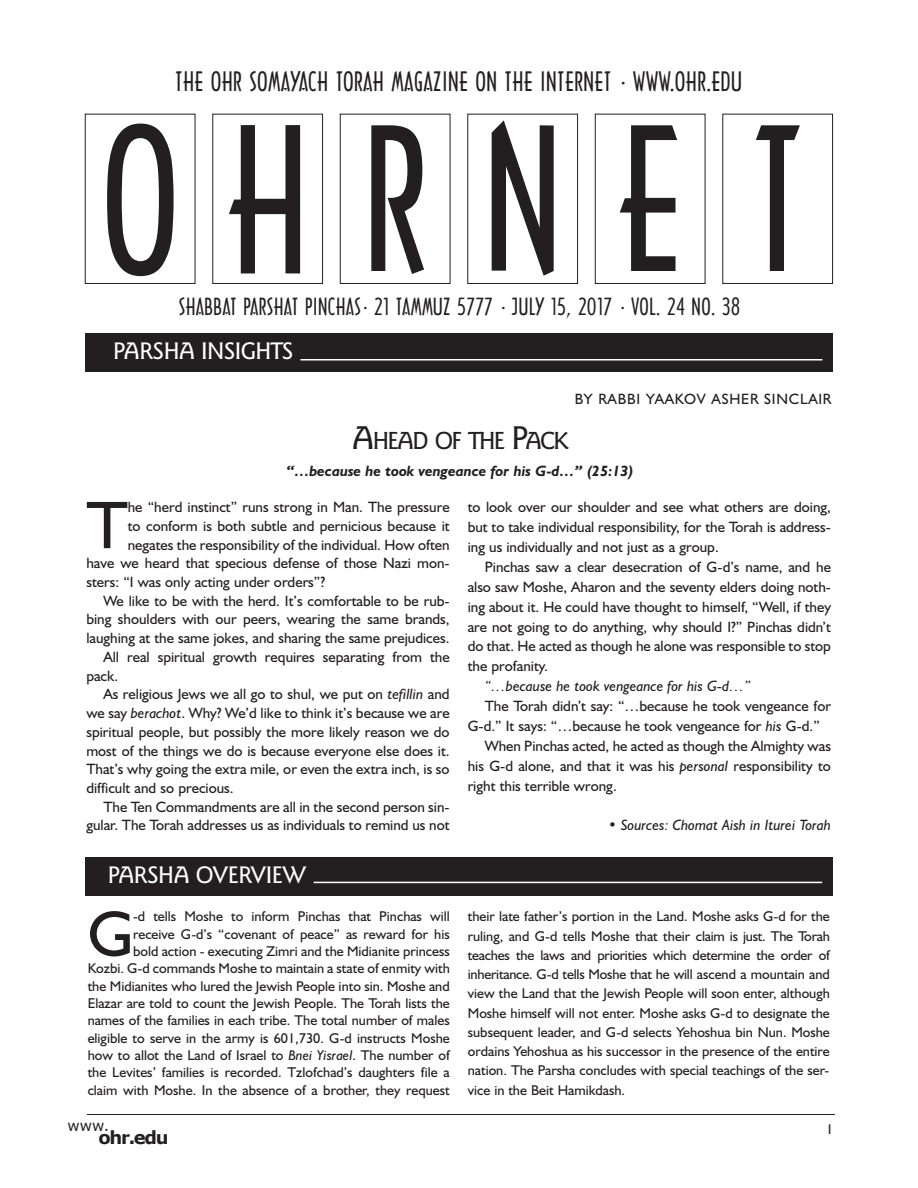
<style>
.page{position:relative;width:918px;height:1188px;background:#fff}
.page>*{position:absolute;margin:0;border:0;box-sizing:border-box;transform-origin:0 0}
.t1{font:189px "Architecture Plain";color:#231f20}
.t2{font:67.65px "Humanist 521 BT";color:#231f20}
.t3{font:64.35px "Humanist 521 BT";color:#231f20}
.t4{font:25.5px "Architecture Plain";letter-spacing:.015em;color:#231f20}
.t5{font:500 24.75px "Goudy Sans IT Cby BT";letter-spacing:-.07em;color:#231f20}
.t6{font:500 24px "Goudy Sans IT Cby BT";letter-spacing:-.025em;color:#fff}
.t7{font:22.5px "Architecture Plain";letter-spacing:.015em;color:#231f20}
.t8{font:700 18px "Verdana";letter-spacing:-.07em;color:#231f20}
.t9{font:15px/20px "Humanist 521 BT";color:#231f20;text-align:justify}
.t10{font:italic 15px "Humanist 521 BT";color:#231f20}
.t11{font:italic 700 15px "Humanist 521 BT";color:#231f20}
.t12{font:15px "Humanist 521 BT";letter-spacing:.05em;color:#231f20}
.t13{font:15px "Verdana";color:#231f20}
.t14{font:14.25px/17.2px "Humanist 521 BT";color:#231f20;text-align:right}
.s1{font-size:192px}
.s2{font-size:33px}
.s3{font-style:italic}
</style>
<div class="page">
<div style="left:85px;top:114px;width:110px;height:170px;border:1px solid #231f20"></div>
<div style="left:212px;top:114px;width:111px;height:170px;border:1px solid #231f20"></div>
<div style="left:340px;top:114px;width:110px;height:170px;border:1px solid #231f20"></div>
<div style="left:467px;top:114px;width:111px;height:170px;border:1px solid #231f20"></div>
<div style="left:595px;top:114px;width:110px;height:170px;border:1px solid #231f20"></div>
<div style="left:722px;top:114px;width:111px;height:170px;border:1px solid #231f20"></div>
<hr style="left:87px;top:1114px;width:748px;height:1px;background:#231f20">
<div style="left:85px;top:334px;width:748px;height:38px;background:#231f20"></div>
<hr style="left:300px;top:359px;width:522px;height:2px;background:#fff">
<div style="left:85px;top:858px;width:748px;height:38px;background:#231f20"></div>
<hr style="left:314px;top:882px;width:508px;height:1px;background:#fff">
<h3 class="t4" style="left:175px;top:67px;width:568px">THE OHR SOMAYACH TORAH MAGAZINE ON THE INTERNET • WWW.OHR.EDU</h3>
<h1 class="t1" style="left:100px;top:95px;width:706px"><span class="s1">OH</span>RNET</h1>
<h3 class="t7" style="left:179px;top:294px;width:563px">SHABBAT PARSHAT PINCHAS• 21 TAMMUZ 5777 • JULY 15, 2017 • VOL. 24 NO. 38</h3>
<h3 class="t6" style="left:113px;top:337px;width:182px">PARSHA INSIGHTS</h3>
<p class="t12" style="left:575px;top:390px;width:258px">BY RABBI YAAKOV ASHER SINCLAIR</p>
<h3 class="t5" style="left:352px;top:426px;width:218px"><span class="s2">A</span>HEAD OF THE <span class="s2">P</span>ACK</h3>
<p class="t11" style="left:287px;top:462px;width:349px">“…because he took vengeance for his G-d…” (25:13)</p>
<h2 class="t2" style="left:86px;top:485px;width:43px">T</h2>
<p class="t9" style="left:128px;top:497px;width:323px">he “herd instinct” runs strong in Man. The pressure</p>
<p class="t9" style="left:128px;top:516px;width:323px">to conform is both subtle and pernicious because it</p>
<p class="t9" style="left:128px;top:534px;width:323px">negates the responsibility of the individual. How often</p>
<p class="t9" style="left:86px;top:553px;width:365px">have we heard that specious defense of those Nazi mon-</p>
<p class="t9" style="left:86px;top:572px;width:240px">sters: “I was only acting under orders”?</p>
<p class="t9" style="left:103px;top:591px;width:348px">We like to be with the herd. It’s comfortable to be rub-</p>
<p class="t9" style="left:86px;top:609px;width:365px">bing shoulders with our peers, wearing the same brands,</p>
<p class="t9" style="left:86px;top:628px;width:365px">laughing at the same jokes, and sharing the same prejudices.</p>
<p class="t9" style="left:103px;top:647px;width:348px">All real spiritual growth requires separating from the</p>
<p class="t9" style="left:86px;top:665px;width:33px">pack.</p>
<p class="t9" style="left:103px;top:684px;width:348px">As religious Jews we all go to shul, we put on <span class="s3">tefillin</span> and</p>
<p class="t9" style="left:86px;top:703px;width:365px">we say <span class="s3">berachot</span>. Why? We’d like to think it’s because we are</p>
<p class="t9" style="left:86px;top:722px;width:365px">spiritual people, but possibly the more likely reason we do</p>
<p class="t9" style="left:86px;top:740px;width:365px">most of the things we do is because everyone else does it.</p>
<p class="t9" style="left:86px;top:759px;width:365px">That’s why going the extra mile, or even the extra inch, is so</p>
<p class="t9" style="left:86px;top:778px;width:149px">difficult and so precious.</p>
<p class="t9" style="left:103px;top:797px;width:348px">The Ten Commandments are all in the second person sin-</p>
<p class="t9" style="left:86px;top:815px;width:365px">gular. The Torah addresses us as individuals to remind us not</p>
<p class="t9" style="left:468px;top:497px;width:365px">to look over our shoulder and see what others are doing, but to take individual responsibility, for the Torah is address&shy;ing us individually and not just as a group.</p>
<p class="t9" style="left:468px;top:557px;width:365px;text-indent:17px">Pinchas saw a clear desecration of G-d’s name, and he also saw Moshe, Aharon and the seventy elders doing noth&shy;ing about it. He could have thought to himself, “Well, if they are not going to do anything, why should I?” Pinchas didn’t do that. He acted as though he alone was responsible to stop the profanity.</p>
<p class="t10" style="left:485px;top:677px;width:267px">“…because he took vengeance for his G-d…”</p>
<p class="t9" style="left:485px;top:696px;width:348px">The Torah didn’t say: “…because he took vengeance for</p>
<p class="t9" style="left:468px;top:716px;width:354px">G-d.” It says: “…because he took vengeance for <span class="s3">his</span> G-d.”</p>
<p class="t9" style="left:485px;top:736px;width:348px">When Pinchas acted, he acted as though the Almighty was</p>
<p class="t9" style="left:468px;top:756px;width:365px">his G-d alone, and that it was his <span class="s3">personal</span> responsibility to</p>
<p class="t9" style="left:468px;top:775px;width:151px">right this terrible wrong.</p>
<p class="t10" style="left:608px;top:816px;width:224px">• Sources: Chomat Aish in Iturei Torah</p>
<h3 class="t6" style="left:108px;top:861px;width:200px">PARSHA OVERVIEW</h3>
<h3 class="t3" style="left:88px;top:896px;width:47px">G</h3>
<p class="t14" style="left:88px;top:908px;width:364px">-d tells Moshe to inform Pinchas that Pinchas will<br>receive G-d’s “covenant of peace” as reward for his<br>bold action - executing Zimri and the Midianite princess<br>Kozbi. G-d commands Moshe to maintain a state of enmity with the Midianites who lured the Jewish People into sin. Moshe and Elazar are told to count the Jewish People. The Torah lists the names of the families in each tribe. The total number of males eligible to serve in the army is 601,730. G-d instructs Moshe how to allot the Land of Israel to <span class="s3">Bnei Yisrael</span>. The number of the Levites’ families is recorded. Tzlofchad’s daughters file a claim with Moshe. In the absence of a brother, they request</p>
<p class="t14" style="left:468px;top:907px;width:364px;line-height:19.2px;text-align:justify">their late father’s portion in the Land. Moshe asks G-d for the ruling, and G-d tells Moshe that their claim is just. The Torah teaches the laws and priorities which determine the order of inheritance. G-d tells Moshe that he will ascend a mountain and view the Land that the Jewish People will soon enter, although Moshe himself will not enter. Moshe asks G-d to designate the subsequent leader, and G-d selects Yehoshua bin Nun. Moshe ordains Yehoshua as his successor in the presence of the entire nation. The Parsha concludes with special teachings of the ser&shy;vice in the Beit Hamikdash.</p>
<p class="t13" style="left:68px;top:1116px;width:43px">www.</p>
<p class="t8" style="left:98px;top:1126px;width:72px">ohr.edu</p>
<p class="t14" style="left:826px;top:1120px;width:9px">1</p>
</div>
